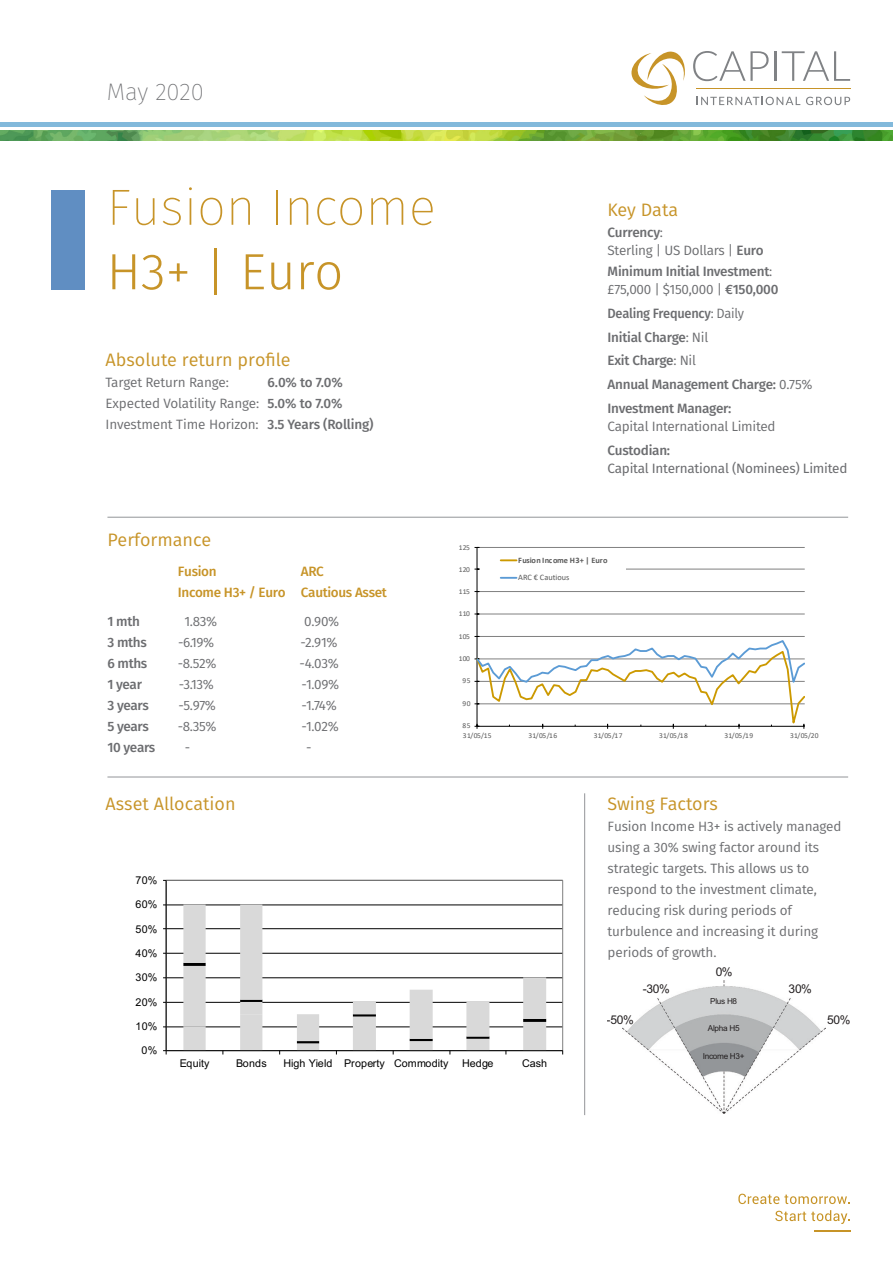
<style>
.page{position:relative;width:893px;height:1263px;background:#fff}
.page>*{position:absolute;margin:0;border:0;box-sizing:border-box;transform-origin:0 0}
.t1{font:200 51px "Fira Sans";color:#c79428}
.t2{font:300 51px "Fira Sans";color:#c79428}
.t3{font:200 24px "Fira Sans";color:#6c6d70}
.t4{font:18px "Fira Sans";color:#c79428}
.t5{font:13.5px/21px "Fira Sans";letter-spacing:-.01em;color:#6c6d70}
.t6{font:500 13.5px/18px "Fira Sans";letter-spacing:-.02em;color:#6c6d70}
.t7{font:13.5px/18px "Fira Sans";letter-spacing:-.02em;color:#6c6d70}
.t8{font:500 13.5px/21px "Fira Sans";letter-spacing:-.025em;color:#c79428}
.t9{font:500 13.5px "Fira Sans";letter-spacing:-.02em;color:#6c6d70;scale:.95 1}
.t10{font:12px "Arial";letter-spacing:-.02em;color:#231f20}
.t11{font:10.8px "Arial";letter-spacing:.015em;color:#000}
.t12{font:700 8.25px/17.4px "Calibri";letter-spacing:.005em;color:#595959}
.t13{font:8.25px "Arial";letter-spacing:-.035em;color:#231f20}
.t14{font:7.5px "Calibri";letter-spacing:.05em;color:#595959}
.s1{font-weight:500}
.s2{font-weight:400}
</style>
<div class="page">
<svg style="left:631px;top:51px;width:219px;height:54px"></svg>
<hr style="left:696px;top:88px;width:155px;height:1px;background:#c79428">
<div style="left:51px;top:190px;width:34px;height:99px;background:#608ec2"></div>
<hr style="left:0;top:122px;width:893px;height:4px;background:#82b9db">
<img style="left:0;top:130px;width:893px;height:11px">
<hr style="left:107px;top:517px;width:741px;height:1px;background:#939598">
<hr style="left:107px;top:777px;width:741px;height:1px;background:#939598">
<hr style="left:584px;top:793px;width:1px;height:322px;background:#939598">
<img style="left:623px;top:981px;width:202px;height:132px">
<svg style="left:738px;top:1194px;width:111px;height:10px"></svg>
<svg style="left:775px;top:1210px;width:74px;height:14px"></svg>
<hr style="left:814px;top:1230px;width:37px;height:1px;background:#c79428">
<hr style="left:477px;top:614px;width:328px;height:1px;background:#808080">
<hr style="left:477px;top:591px;width:328px;height:1px;background:#808080">
<hr style="left:477px;top:569px;width:328px;height:1px;background:#808080">
<hr style="left:477px;top:547px;width:328px;height:1px;background:#808080">
<hr style="left:477px;top:547px;width:1px;height:179px;background:#000">
<svg style="left:474px;top:636px;width:331px;height:93px"></svg>
<div style="left:480px;top:552px;width:145px;height:34px;background:#fff"></div>
<svg style="left:501px;top:559px;width:15px;height:2px"></svg>
<svg style="left:501px;top:577px;width:15px;height:2px"></svg>
<hr style="left:166px;top:1027px;width:397px;height:1px;background:#000">
<hr style="left:166px;top:1002px;width:397px;height:1px;background:#000">
<hr style="left:166px;top:977px;width:397px;height:1px;background:#000">
<hr style="left:166px;top:953px;width:397px;height:1px;background:#000">
<hr style="left:166px;top:928px;width:397px;height:1px;background:#000">
<hr style="left:166px;top:905px;width:397px;height:1px;background:#000">
<svg style="left:183px;top:904px;width:363px;height:62px"></svg>
<hr style="left:166px;top:880px;width:1px;height:171px;background:#000">
<hr style="left:166px;top:1050px;width:397px;height:1px;background:#000">
<svg style="left:163px;top:1050px;width:4px;height:4px"></svg>
<svg style="left:183px;top:966px;width:363px;height:88px"></svg>
<h2 class="t3" style="left:107px;top:75px;width:99px">May 2020</h2>
<h1 class="t1" style="left:107px;top:171px;width:331px">Fusion Income</h1>
<h1 class="t2" style="left:107px;top:236px;width:238px">H3+ | Euro</h1>
<p class="t4" style="left:106px;top:348px;width:187px">Absolute return profile</p>
<p class="t5" style="left:106px;top:372px;width:125px">Target Return Range:</p>
<p class="t5" style="left:106px;top:372px;width:269px;text-indent:162px"><span class="s1">6.0% to 7.0%<br></span>Expected Volatility Range: <span class="s1">5.0% to 7.0%<br></span>Investment Time Horizon: <span class="s1">3.5 Years (Rolling)</span></p>
<p class="t4" style="left:107px;top:527px;width:105px">Performance</p>
<p class="t8" style="left:178px;top:560px;width:40px">Fusion</p>
<p class="t8" style="left:178px;top:560px;width:211px;text-indent:123px">ARC<br>Income H3+ / Euro Cautious Asset</p>
<p class="t6" style="left:107px;top:612px;width:34px">1 mth</p>
<p class="t5" style="left:185px;top:611px;width:34px">1.83%</p>
<p class="t5" style="left:304px;top:611px;width:36px">0.90%</p>
<p class="t6" style="left:107px;top:633px;width:41px">3 mths</p>
<p class="t5" style="left:178px;top:632px;width:38px">-6.19%</p>
<p class="t5" style="left:300px;top:632px;width:39px">-2.91%</p>
<p class="t6" style="left:107px;top:654px;width:41px">6 mths</p>
<p class="t5" style="left:178px;top:653px;width:40px">-8.52%</p>
<p class="t5" style="left:300px;top:653px;width:41px">-4.03%</p>
<p class="t6" style="left:107px;top:675px;width:36px">1 year</p>
<p class="t5" style="left:179px;top:674px;width:37px">-3.13%</p>
<p class="t5" style="left:302px;top:674px;width:39px">-1.09%</p>
<p class="t6" style="left:107px;top:696px;width:43px">3 years</p>
<p class="t5" style="left:178px;top:695px;width:39px">-5.97%</p>
<p class="t5" style="left:302px;top:695px;width:37px">-1.74%</p>
<p class="t6" style="left:107px;top:717px;width:43px">5 years</p>
<p class="t5" style="left:178px;top:716px;width:40px">-8.35%</p>
<p class="t5" style="left:302px;top:716px;width:39px">-1.02%</p>
<p class="t6" style="left:107px;top:738px;width:49px">10 years</p>
<p class="t5" style="left:185px;top:737px;width:7px">-</p>
<p class="t5" style="left:306px;top:737px;width:7px">-</p>
<p class="t4" style="left:106px;top:791px;width:131px">Asset Allocation</p>
<p class="t11" style="left:136px;top:872px;width:23px">70%</p>
<p class="t11" style="left:136px;top:897px;width:23px">60%</p>
<p class="t11" style="left:136px;top:922px;width:23px">50%</p>
<p class="t11" style="left:136px;top:945px;width:23px">40%</p>
<p class="t14" style="left:459px;top:542px;width:13px">125</p>
<p class="t14" style="left:459px;top:564px;width:13px">120</p>
<p class="t14" style="left:459px;top:587px;width:13px">115</p>
<p class="t14" style="left:459px;top:608px;width:13px">110</p>
<p class="t14" style="left:459px;top:631px;width:13px">105</p>
<p class="t14" style="left:459px;top:653px;width:13px">100</p>
<p class="t14" style="left:462px;top:676px;width:9px">95</p>
<p class="t14" style="left:462px;top:698px;width:9px">90</p>
<p class="t14" style="left:462px;top:721px;width:9px">85</p>
<p class="t4" style="left:608px;top:197px;width:72px">Key Data</p>
<p class="t5" style="left:608px;top:223px;width:158px;line-height:18px"><span class="s1">Currency</span>:<br>Sterling | US Dollars | <span class="s1">Euro</span></p>
<p class="t6" style="left:608px;top:262px;width:172px">Minimum Initial Investment<span class="s2">: £75,000 | $150,000 |</span> €150,000</p>
<p class="t9" style="left:608px;top:304px;width:145px">Dealing Frequency<span class="s2">: Daily</span></p>
<p class="t6" style="left:608px;top:328px;width:102px">Initial Charge<span class="s2">: Nil</span></p>
<p class="t6" style="left:608px;top:352px;width:90px">Exit Charge<span class="s2">: Nil</span></p>
<p class="t6" style="left:608px;top:375px;width:206px">Annual Management Charge: <span class="s2">0.75%</span></p>
<p class="t5" style="left:608px;top:399px;width:169px;line-height:18px"><span class="s1">Investment Manager:<br></span>Capital International Limited</p>
<p class="t7" style="left:608px;top:441px;width:241px"><span class="s1">Custodian:<br></span>Capital International (Nominees) Limited</p>
<p class="t12" style="left:518px;top:551px;width:91px">Fusion Income H3+ | Euro<br><span class="s2">ARC € Cautious</span></p>
<p class="t14" style="left:463px;top:731px;width:30px">31/05/15</p>
<p class="t14" style="left:528px;top:731px;width:30px">31/05/16</p>
<p class="t14" style="left:594px;top:731px;width:30px">31/05/17</p>
<p class="t14" style="left:659px;top:731px;width:30px">31/05/18</p>
<p class="t14" style="left:724px;top:731px;width:30px">31/05/19</p>
<p class="t14" style="left:790px;top:731px;width:30px">31/05/20</p>
<p class="t4" style="left:608px;top:791px;width:112px">Swing Factors</p>
<p class="t5" style="left:608px;top:816px;width:235px">Fusion Income H3+ is actively managed using a 30% swing factor around its strategic targets. This allows us to respond to the investment climate, reducing risk during periods of turbulence and increasing it during periods of growth.</p>
<p class="t11" style="left:136px;top:970px;width:23px">30%</p>
<p class="t11" style="left:136px;top:994px;width:23px">20%</p>
<p class="t11" style="left:136px;top:1019px;width:23px">10%</p>
<p class="t11" style="left:142px;top:1043px;width:17px">0%</p>
<p class="t11" style="left:180px;top:1056px;width:31px">Equity</p>
<p class="t11" style="left:236px;top:1056px;width:32px">Bonds</p>
<p class="t11" style="left:283px;top:1056px;width:167px">High Yield Property Commodity</p>
<p class="t11" style="left:462px;top:1056px;width:33px">Hedge</p>
<p class="t11" style="left:522px;top:1056px;width:27px">Cash</p>
<p class="t10" style="left:607px;top:1012px;width:29px">-50%</p>
<p class="t10" style="left:716px;top:964px;width:18px">0%</p>
<p class="t13" style="left:710px;top:995px;width:29px">Plus H8</p>
<p class="t13" style="left:708px;top:1023px;width:33px">Alpha H5</p>
<p class="t13" style="left:703px;top:1050px;width:43px">Income H3+</p>
<p class="t10" style="left:643px;top:981px;width:29px">-30%</p>
<p class="t10" style="left:789px;top:981px;width:25px">30%</p>
<p class="t10" style="left:827px;top:1012px;width:25px">50%</p>
</div>
